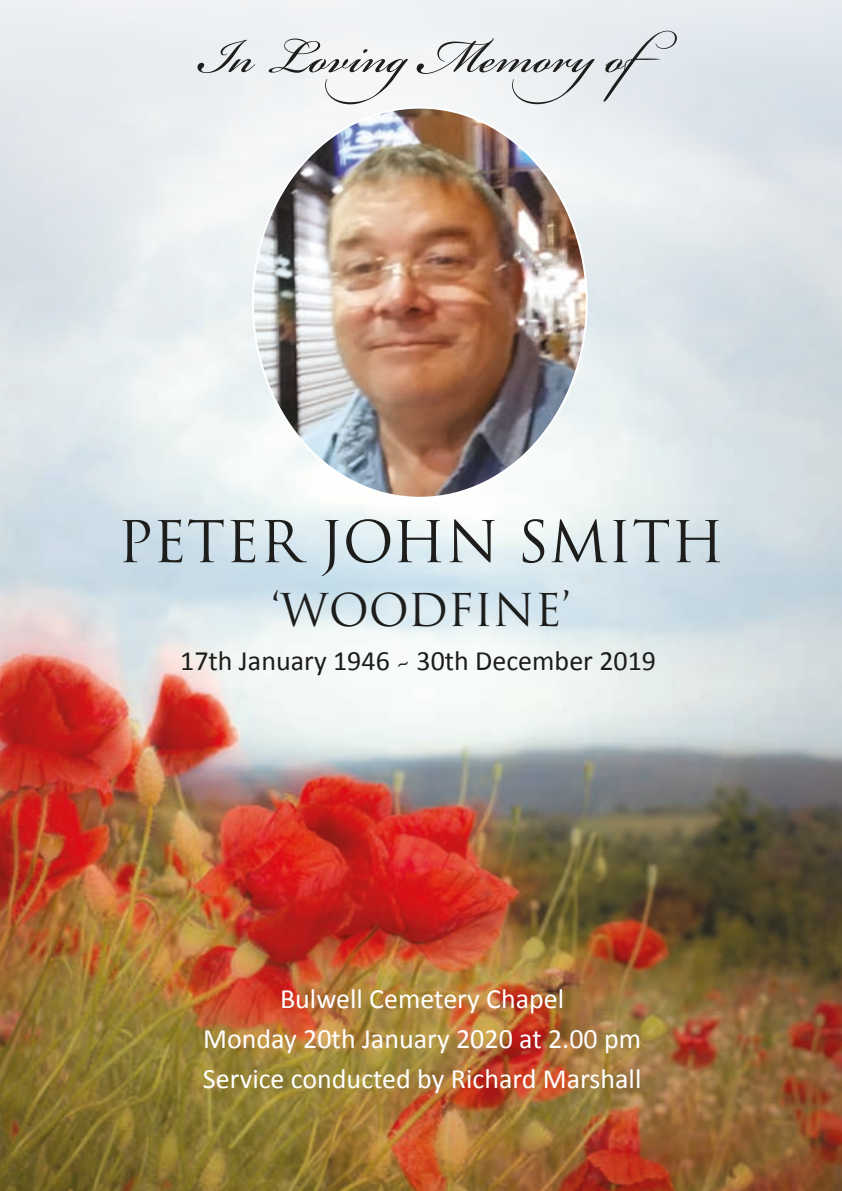
<style>
.page{position:relative;width:842px;height:1191px;background:#fff}
.page>*{position:absolute;margin:0;border:0;box-sizing:border-box;transform-origin:0 0}
.t1{font:74px "Bickham Script Pro";color:#1d1d1b}
.t2{font:56px "Trajan Pro";color:#1d1d1b}
.t3{font:44px "Trajan Pro";color:#1d1d1b}
.t4{font:28px/40px "Calibri";color:#fff;text-align:center}
.t5{font:28px "Calibri";color:#1d1d1b}
.s1{font-family:"Adobe Garamond Pro"}
</style>
<div class="page">
<img style="left:0;top:0;width:842px;height:1191px">
<img style="left:253px;top:108px;width:334px;height:390px">
<h1 class="t1" style="left:199px;top:3px;width:500px">In LovingMemoryof</h1>
<h2 class="t2" style="left:117px;top:506px;width:609px">PETER JOHN SMITH</h2>
<h3 class="t3" style="left:271px;top:582px;width:301px">‘WOODFINE’</h3>
<p class="t5" style="left:180px;top:643px;width:477px">17th January 1946 <span class="s1">~</span> 30th December 2019</p>
<p class="t4" style="left:203px;top:978px;width:440px">Bulwell Cemetery Chapel<br>Monday 20th January 2020 at 2.00 pm<br>Service conducted by Richard Marshall</p>
</div>
